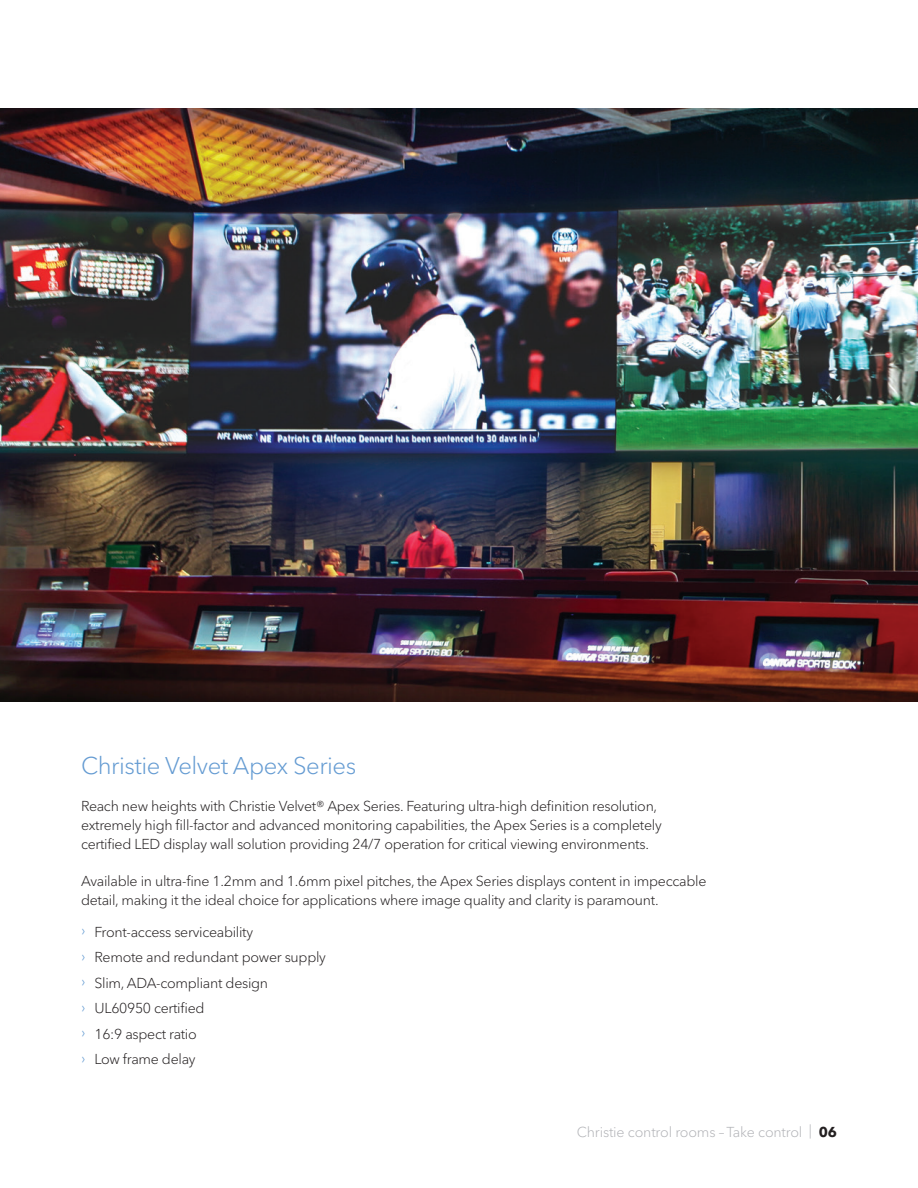
<style>
.page{position:relative;width:918px;height:1188px;background:#fff}
.page>*{position:absolute;margin:0;border:0;box-sizing:border-box;transform-origin:0 0}
.bodyCopy_final-13{font:300 24px "Avenir Next Cyr";letter-spacing:-.02em;color:#649bd2}
.bodyCopy_final-13-2{font:300 14.25px/18.8px "Avenir Next Cyr";letter-spacing:-.02em;color:#231f20}
.t1{font:300 14.25px "Avenir Next Cyr";letter-spacing:-.01em;color:#b2b3b7}
.s1{color:#649bd2}
.s2{font-weight:700;color:#231f20}
</style>
<div class="page">
<img style="left:0;top:108px;width:918px;height:594px">
<p class="bodyCopy_final-13" style="left:81px;top:751px;width:277px">Christie Velvet Apex Series</p>
<p class="bodyCopy_final-13-2" style="left:81px;top:797px;width:582px">Reach new heights with Christie Velvet® Apex Series. Featuring ultra-high definition resolution, extremely high fill-factor and advanced monitoring capabilities, the Apex Series is a completely certified LED display wall solution providing 24/7 operation for critical viewing environments.</p>
<p class="bodyCopy_final-13-2" style="left:81px;top:872px;width:627px">Available in ultra-fine 1.2mm and 1.6mm pixel pitches, the Apex Series displays content in impeccable detail, making it the ideal choice for applications where image quality and clarity is paramount.</p>
<p class="bodyCopy_final-13-2" style="left:81px;top:923px;width:174px"><span class="s1">›</span> Front-access serviceability</p>
<p class="bodyCopy_final-13-2" style="left:81px;top:948px;width:246px"><span class="s1">›</span> Remote and redundant power supply</p>
<p class="bodyCopy_final-13-2" style="left:81px;top:974px;width:189px"><span class="s1">›</span> Slim, ADA-compliant design</p>
<p class="bodyCopy_final-13-2" style="left:81px;top:999px;width:125px"><span class="s1">›</span> UL60950 certified</p>
<p class="bodyCopy_final-13-2" style="left:81px;top:1025px;width:117px"><span class="s1">›</span> 16:9 aspect ratio</p>
<p class="bodyCopy_final-13-2" style="left:81px;top:1050px;width:116px"><span class="s1">›</span> Low frame delay</p>
<p class="t1" style="left:577px;top:1123px;width:262px">Christie control rooms – Take control | <span class="s2">06</span></p>
</div>
